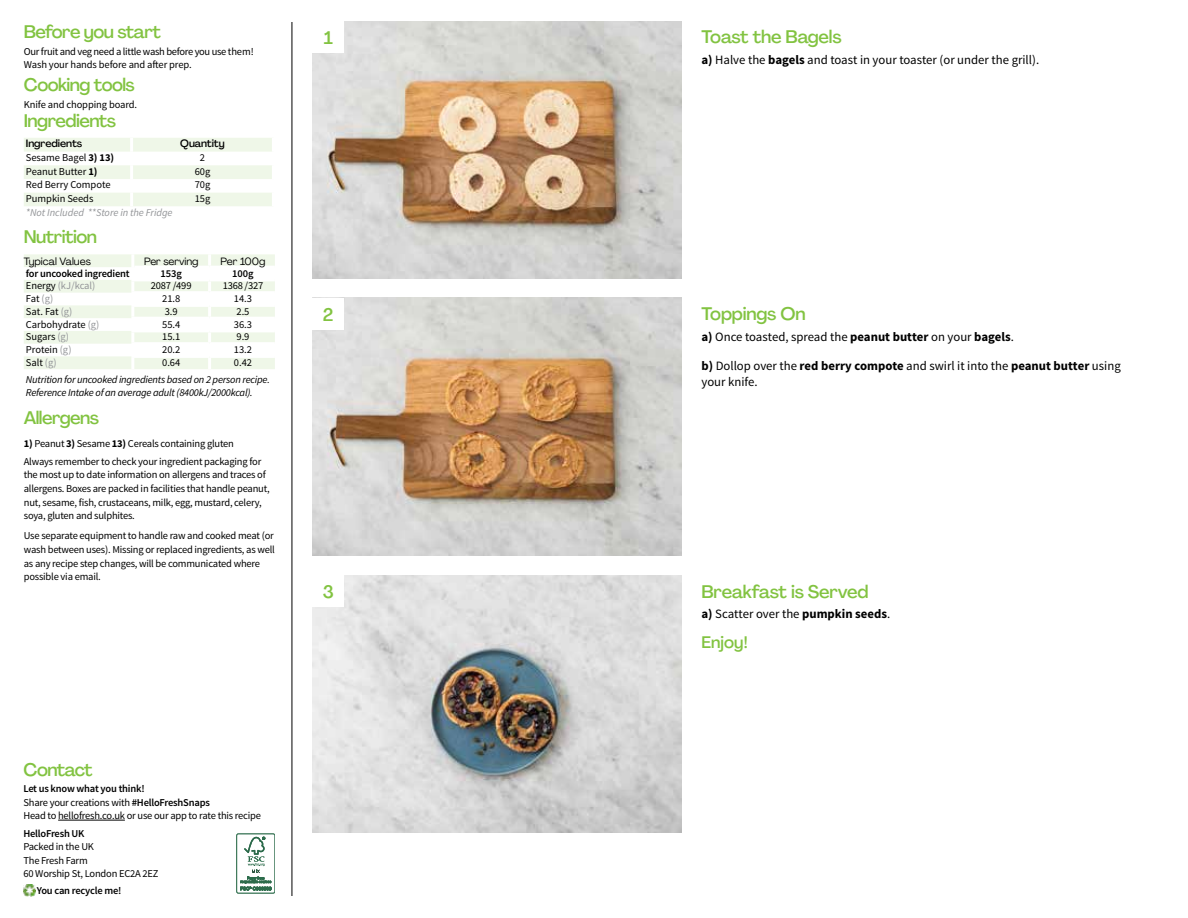
<style>
.page{position:relative;width:1188px;height:918px;background:#fff}
.page>*{position:absolute;margin:0;border:0;box-sizing:border-box;transform-origin:0 0}
.t1{font:500 18px "Agrandir";letter-spacing:-.03em;color:#82c341}
.t2{font:500 18px "Agrandir";letter-spacing:-.01em;color:#82c341}
.t3{font:500 16.5px "Agrandir";letter-spacing:.005em;color:#82c341}
.t4{font:12.75px/16.5px "Source Sans Pro";color:#000}
.t5{font:10.5px/13.6px "Source Sans Pro";letter-spacing:-.02em;color:#000}
.t6{font:italic 10.5px/13.6px "Source Sans Pro";letter-spacing:-.02em;color:#000}
.t7{font:600 10.5px "Source Sans Pro";letter-spacing:-.02em;color:#000}
.t8{font:italic 10.5px "Source Sans Pro";letter-spacing:-.005em;color:#939598}
.t9{font:10.5px "Agrandir";letter-spacing:-.01em;color:#000}
.t10{font:500 10.5px "Agrandir";letter-spacing:-.01em;color:#000}
.t11{font:10.5px "Source Sans Pro";letter-spacing:-.005em;color:#939598}
.s1{font-weight:700}
.s2{color:#000}
.s3{color:#939598}
.s4{font-weight:600}
</style>
<div class="page">
<hr style="left:292px;top:0;width:1px;height:918px;background:#000">
<hr style="left:58px;top:820px;width:67px;height:1px;background:#000">
<svg style="left:23px;top:885px;width:12px;height:11px"></svg>
<div style="left:237px;top:834px;width:38px;height:59px;border:1px solid #2c6c4b;border-radius:2px"></div>
<svg style="left:240px;top:837px;width:31px;height:53px"></svg>
<img style="left:312px;top:21px;width:369px;height:258px">
<div style="left:312px;top:21px;width:32px;height:32px;background:#fff"></div>
<img style="left:312px;top:576px;width:369px;height:257px">
<div style="left:312px;top:576px;width:32px;height:31px;background:#fff"></div>
<img style="left:312px;top:298px;width:369px;height:257px">
<div style="left:312px;top:298px;width:32px;height:32px;background:#fff"></div>
<svg style="left:24px;top:138px;width:248px;height:68px"></svg>
<svg style="left:24px;top:254px;width:251px;height:115px"></svg>
<hr style="left:134px;top:266px;width:76px;height:3px;background:#fff">
<hr style="left:210px;top:266px;width:65px;height:3px;background:#fff">
<hr style="left:131px;top:278px;width:79px;height:3px;background:#fff">
<hr style="left:210px;top:278px;width:65px;height:3px;background:#fff">
<hr style="left:131px;top:291px;width:79px;height:3px;background:#fff">
<hr style="left:210px;top:291px;width:65px;height:3px;background:#fff">
<hr style="left:131px;top:304px;width:79px;height:3px;background:#fff">
<hr style="left:210px;top:304px;width:65px;height:3px;background:#fff">
<hr style="left:131px;top:317px;width:79px;height:3px;background:#fff">
<hr style="left:210px;top:317px;width:65px;height:3px;background:#fff">
<hr style="left:131px;top:329px;width:79px;height:3px;background:#fff">
<hr style="left:210px;top:329px;width:65px;height:3px;background:#fff">
<hr style="left:131px;top:342px;width:79px;height:3px;background:#fff">
<hr style="left:210px;top:342px;width:65px;height:3px;background:#fff">
<hr style="left:131px;top:355px;width:79px;height:3px;background:#fff">
<hr style="left:210px;top:355px;width:65px;height:3px;background:#fff">
<div style="left:276px;top:897px;width:31px;height:21px;background:#fff"></div>
<div style="left:273px;top:0;width:39px;height:21px;background:#fff"></div>
<h1 class="t1" style="left:24px;top:21px;width:139px">Before you start</h1>
<p class="t5" style="left:24px;top:45px;width:231px">Our fruit and veg need a little wash before you use them!<br>Wash your hands before and after prep.</p>
<h1 class="t1" style="left:24px;top:74px;width:113px">Cooking tools</h1>
<p class="t5" style="left:24px;top:97px;width:115px">Knife and chopping board.</p>
<h1 class="t1" style="left:24px;top:109px;width:94px">Ingredients</h1>
<p class="t10" style="left:26px;top:137px;width:58px">Ingredients</p>
<p class="t10" style="left:180px;top:137px;width:46px">Quantity</p>
<p class="t5" style="left:26px;top:151px;width:90px">Sesame Bagel <span class="s1">3) 13)</span></p>
<p class="t5" style="left:200px;top:151px;width:7px">2</p>
<p class="t5" style="left:26px;top:165px;width:73px">Peanut Butter <span class="s1">1)</span></p>
<p class="t5" style="left:195px;top:165px;width:17px">60g</p>
<p class="t5" style="left:26px;top:178px;width:86px">Red Berry Compote</p>
<p class="t5" style="left:195px;top:178px;width:17px">70g</p>
<p class="t5" style="left:26px;top:192px;width:69px">Pumpkin Seeds</p>
<p class="t5" style="left:195px;top:192px;width:17px">15g</p>
<p class="t8" style="left:26px;top:206px;width:148px">*Not Included **Store in the Fridge</p>
<h1 class="t1" style="left:24px;top:226px;width:75px">Nutrition</h1>
<p class="t9" style="left:24px;top:255px;width:69px">Typical Values</p>
<p class="t9" style="left:144px;top:255px;width:56px">Per serving</p>
<p class="t9" style="left:221px;top:255px;width:46px">Per 100g</p>
<p class="t7" style="left:26px;top:267px;width:105px">for uncooked ingredient</p>
<p class="t7" style="left:161px;top:267px;width:23px">153g</p>
<p class="t7" style="left:232px;top:267px;width:23px">100g</p>
<p class="t11" style="left:26px;top:279px;width:71px"><span class="s2">Energy</span> (kJ/kcal)</p>
<p class="t5" style="left:151px;top:279px;width:42px">2087 /499</p>
<p class="t5" style="left:223px;top:279px;width:42px">1368 /327</p>
<p class="t5" style="left:26px;top:292px;width:29px">Fat <span class="s3">(g)</span></p>
<p class="t5" style="left:162px;top:292px;width:20px">21.8</p>
<p class="t5" style="left:234px;top:292px;width:20px">14.3</p>
<p class="t5" style="left:26px;top:305px;width:48px">Sat. Fat <span class="s3">(g)</span></p>
<p class="t5" style="left:165px;top:305px;width:14px">3.9</p>
<p class="t5" style="left:237px;top:305px;width:14px">2.5</p>
<p class="t5" style="left:26px;top:318px;width:75px">Carbohydrate <span class="s3">(g)</span></p>
<p class="t5" style="left:162px;top:318px;width:20px">55.4</p>
<p class="t5" style="left:234px;top:318px;width:20px">36.3</p>
<p class="t5" style="left:26px;top:330px;width:45px">Sugars <span class="s3">(g)</span></p>
<p class="t5" style="left:162px;top:330px;width:20px">15.1</p>
<p class="t5" style="left:237px;top:330px;width:14px">9.9</p>
<p class="t5" style="left:26px;top:343px;width:47px">Protein <span class="s3">(g)</span></p>
<p class="t5" style="left:162px;top:343px;width:20px">20.2</p>
<p class="t5" style="left:234px;top:343px;width:20px">13.2</p>
<p class="t5" style="left:26px;top:356px;width:32px">Salt <span class="s3">(g)</span></p>
<p class="t5" style="left:162px;top:356px;width:20px">0.64</p>
<p class="t5" style="left:234px;top:356px;width:20px">0.42</p>
<p class="t6" style="left:26px;top:373px;width:246px">Nutrition for uncooked ingredients based on 2 person recipe.<br>Reference Intake of an average adult (8400kJ/2000kcal).</p>
<h1 class="t1" style="left:24px;top:407px;width:77px">Allergens</h1>
<p class="t5" style="left:24px;top:435px;width:239px;line-height:17.9px"><span class="s1">1)</span> Peanut <span class="s1">3)</span> Sesame <span class="s1">13)</span> Cereals containing gluten<br>Always remember to check your ingredient packaging for</p>
<p class="t5" style="left:24px;top:468px;width:248px">the most up to date information on allergens and traces of allergens. Boxes are packed in facilities that handle peanut, nut, sesame, fish, crustaceans, milk, egg, mustard, celery, soya, gluten and sulphites.</p>
<p class="t5" style="left:24px;top:529px;width:253px">Use separate equipment to handle raw and cooked meat (or wash between uses). Missing or replaced ingredients, as well as any recipe step changes, will be communicated where possible via email.</p>
<h1 class="t1" style="left:324px;top:27px;width:11px">1</h1>
<h1 class="t1" style="left:323px;top:303px;width:12px">2</h1>
<h1 class="t1" style="left:323px;top:581px;width:13px">3</h1>
<h1 class="t1" style="left:23px;top:758px;width:71px">Contact</h1>
<p class="t5" style="left:23px;top:782px;width:239px"><span class="s4">Let us know what you think!<br></span>Share your creations with <span class="s4">#HelloFreshSnaps<br></span>Head to hellofresh.co.uk or use our app to rate this recipe</p>
<p class="t7" style="left:23px;top:827px;width:63px">HelloFresh UK</p>
<p class="t5" style="left:23px;top:840px;width:137px">Packed in the UK<br>The Fresh Farm<br>60 Worship St, London EC2A 2EZ</p>
<p class="t7" style="left:37px;top:883px;width:86px">You can recycle me!</p>
<h1 class="t2" style="left:701px;top:26px;width:142px">Toast the Bagels</h1>
<p class="t4" style="left:701px;top:52px;width:339px"><span class="s1">a)</span> Halve the <span class="s1">bagels</span> and toast in your toaster (or under the grill).</p>
<h1 class="t2" style="left:701px;top:303px;width:106px">Toppings On</h1>
<p class="t4" style="left:701px;top:328px;width:314px"><span class="s1">a)</span> Once toasted, spread the <span class="s1">peanut butter</span> on your <span class="s1">bagels</span>.</p>
<p class="t4" style="left:701px;top:358px;width:421px"><span class="s1">b)</span> Dollop over the <span class="s1">red berry compote</span> and swirl it into the <span class="s1">peanut butter</span> using your knife.</p>
<h1 class="t2" style="left:701px;top:580px;width:169px">Breakfast is Served</h1>
<p class="t4" style="left:701px;top:606px;width:190px"><span class="s1">a)</span> Scatter over the <span class="s1">pumpkin seeds</span>.</p>
<h2 class="t3" style="left:701px;top:632px;width:48px">Enjoy!</h2>
</div>
